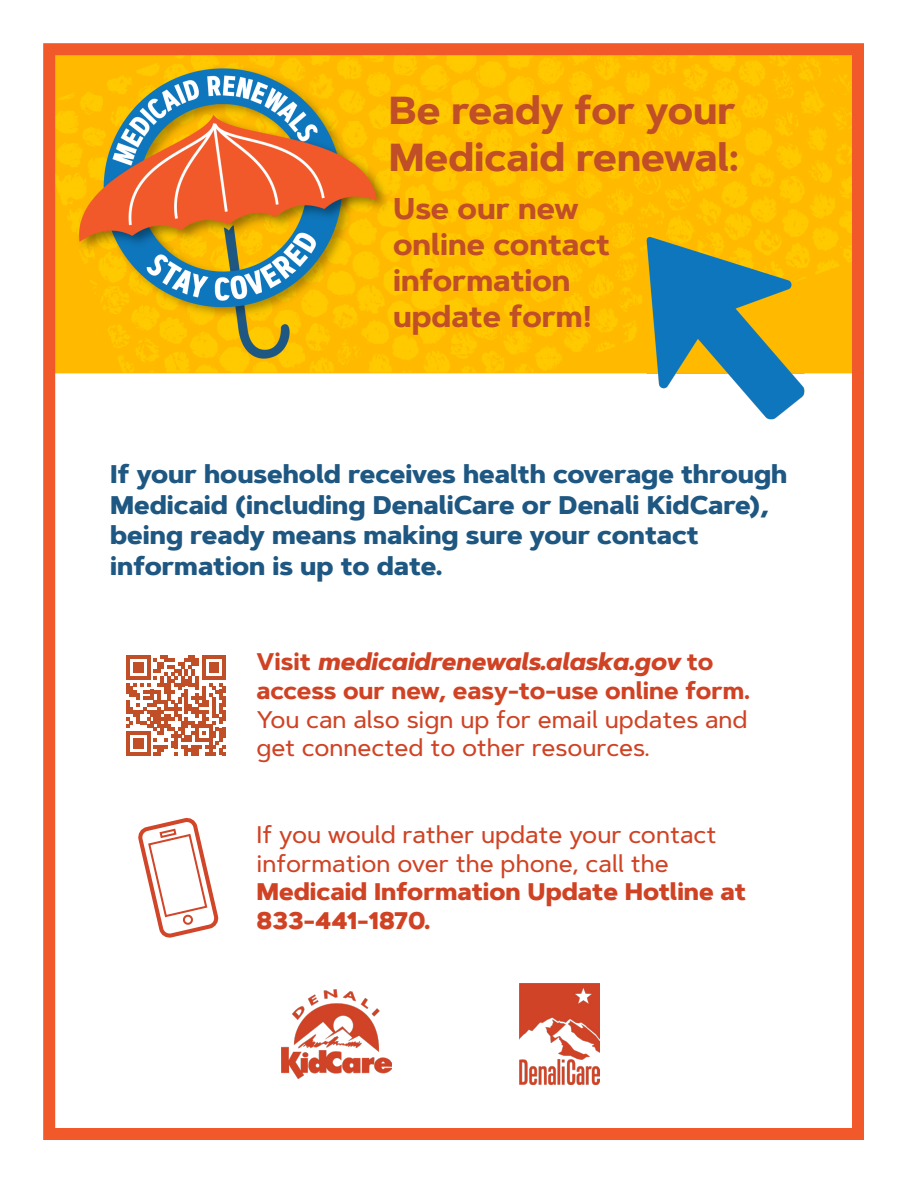
<style>
.page{position:relative;width:918px;height:1188px;background:#fff}
.page>*{position:absolute;margin:0;border:0;box-sizing:border-box;transform-origin:0 0}
.t1{font:700 39px/46.8px "Artegra Sans";color:#c04e27}
.t2{font:700 30px/36px "Artegra Sans";color:#c04e27}
.t3{font:800 25.5px/30.6px "Artegra Sans";color:#1e5781}
.t4{font:500 24px/28.8px "Artegra Sans";color:#d04224}
.t5{font:700 24px/28.8px "Artegra Sans";color:#d04224}
.t6{font:800 24px/28.8px "Artegra Sans";color:#d04224}
.s1{font-weight:800;font-style:italic}
</style>
<div class="page">
<img style="left:56px;top:56px;width:795px;height:364px">
<svg style="left:126px;top:655px;width:100px;height:100px"></svg>
<svg style="left:138px;top:818px;width:81px;height:120px"></svg>
<img style="left:282px;top:989px;width:110px;height:90px">
<img style="left:519px;top:983px;width:80px;height:102px">
<div style="left:43px;top:43px;width:821px;height:1097px;border:12px solid #f1592a"></div>
<h1 class="t1" style="left:389px;top:88px;width:351px">Be ready for your<br>Medicaid renewal:</h1>
<p class="t2" style="left:393px;top:191px;width:218px">Use our new online contact information update form!</p>
<p class="t3" style="left:110px;top:459px;width:679px">If your household receives health coverage through Medicaid (including DenaliCare or Denali KidCare), being ready means making sure your contact information is up to date.</p>
<p class="t5" style="left:256px;top:648px;width:495px">Visit <span class="s1">medicaidrenewals.alaska.gov</span> to access our new, easy-to-use online form.</p>
<p class="t4" style="left:256px;top:705px;width:493px">You can also sign up for email updates and get connected to other resources.</p>
<p class="t4" style="left:256px;top:820px;width:461px">If you would rather update your contact information over the phone, call the</p>
<p class="t6" style="left:256px;top:878px;width:491px">Medicaid Information Update Hotline at<br>833-441-1870.</p>
</div>
